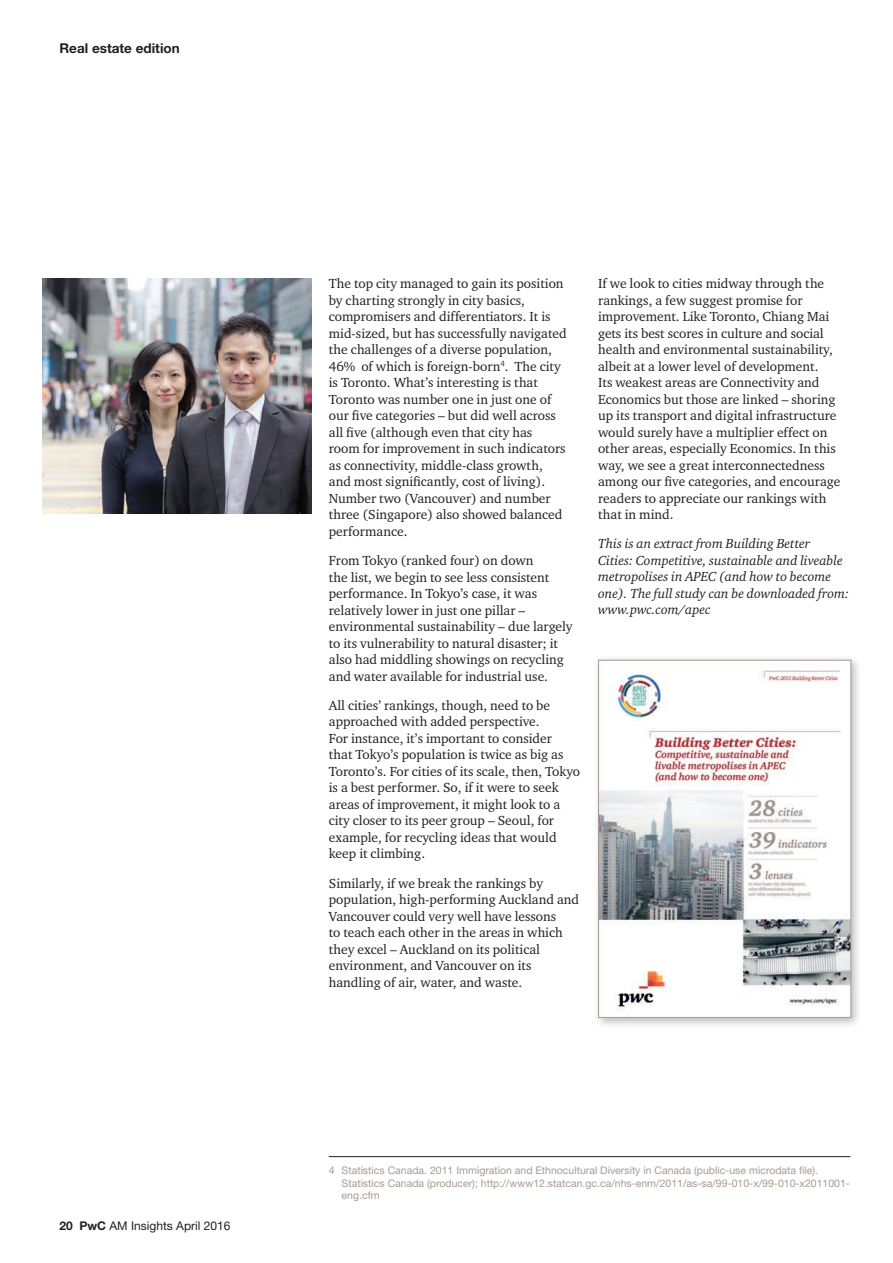
<style>
.page{position:relative;width:893px;height:1263px;background:#fff}
.page>*{position:absolute;margin:0;border:0;box-sizing:border-box;transform-origin:0 0}
.t1{font:13.5px/16.5px "Charter ITC";color:#231f20}
.t2{font:italic 13.5px/16.5px "Charter ITC";color:#231f20}
.t3{font:700 13.5px "Helvetica Neue";color:#231f20}
.t4{font:12px "Helvetica Neue";color:#231f20}
.t5{font:10.5px/12.6px "Helvetica Neue";color:#a79b91}
.s1{font-weight:700}
</style>
<div class="page">
<hr style="left:329px;top:1156px;width:521px;height:1px;background:#231f20">
<div style="left:593px;top:655px;width:269px;height:374px;background:#231f20;opacity:.3"></div>
<img style="left:600px;top:662px;width:249px;height:354px">
<div style="left:598px;top:660px;width:253px;height:358px;border:1px solid #a79b91"></div>
<img style="left:43px;top:278px;width:269px;height:236px">
<p class="t3" style="left:60px;top:40px;width:122px">Real estate edition</p>
<p class="t4" style="left:60px;top:1218px;width:172px"><span class="s1">20 PwC</span> AM Insights April 2016</p>
<p class="t1" style="left:329px;top:275px;width:239px">The top city managed to gain its position by charting strongly in city basics, compromisers and differentiators. It is mid-sized, but has successfully navigated the challenges of a diverse population, 46% of which is foreign-born<sup>4</sup>. The city is Toronto. What’s interesting is that Toronto was number one in just one of our five categories – but did well across all five (although even that city has<br>room for improvement in such indicators as connectivity, middle-class growth, and most significantly, cost of living).<br>Number two (Vancouver) and number three (Singapore) also showed balanced performance.</p>
<p class="t1" style="left:329px;top:552px;width:245px">From Tokyo (ranked four) on down<br>the list, we begin to see less consistent performance. In Tokyo’s case, it was relatively lower in just one pillar – environmental sustainability – due largely to its vulnerability to natural disaster; it also had middling showings on recycling and water available for industrial use.</p>
<p class="t1" style="left:329px;top:697px;width:253px">All cities’ rankings, though, need to be approached with added perspective.<br>For instance, it’s important to consider<br>that Tokyo’s population is twice as big as Toronto’s. For cities of its scale, then, Tokyo is a best performer. So, if it were to seek areas of improvement, it might look to a city closer to its peer group – Seoul, for example, for recycling ideas that would keep it climbing.</p>
<p class="t1" style="left:329px;top:874px;width:252px">Similarly, if we break the rankings by population, high-performing Auckland and Vancouver could very well have lessons<br>to teach each other in the areas in which they excel – Auckland on its political environment, and Vancouver on its handling of air, water, and waste.</p>
<p class="t1" style="left:598px;top:275px;width:244px">If we look to cities midway through the rankings, a few suggest promise for improvement. Like Toronto, Chiang Mai gets its best scores in culture and social health and environmental sustainability, albeit at a lower level of development.<br>Its weakest areas are Connectivity and Economics but those are linked – shoring up its transport and digital infrastructure would surely have a multiplier effect on other areas, especially Economics. In this way, we see a great interconnectedness among our five categories, and encourage readers to appreciate our rankings with that in mind.</p>
<p class="t2" style="left:598px;top:535px;width:252px">This is an extract from Building Better<br>Cities: Competitive, sustainable and liveable metropolises in APEC (and how to become one). The full study can be downloaded from: www.pwc.com/apec</p>
<p class="t5" style="left:342px;top:1164px;width:510px;text-indent:-13px">4 Statistics Canada. 2011 Immigration and Ethnocultural Diversity in Canada (public-use microdata file).<br>Statistics Canada (producer); http://www12.statcan.gc.ca/nhs-enm/2011/as-sa/99-010-x/99-010-x2011001- eng.cfm</p>
</div>
